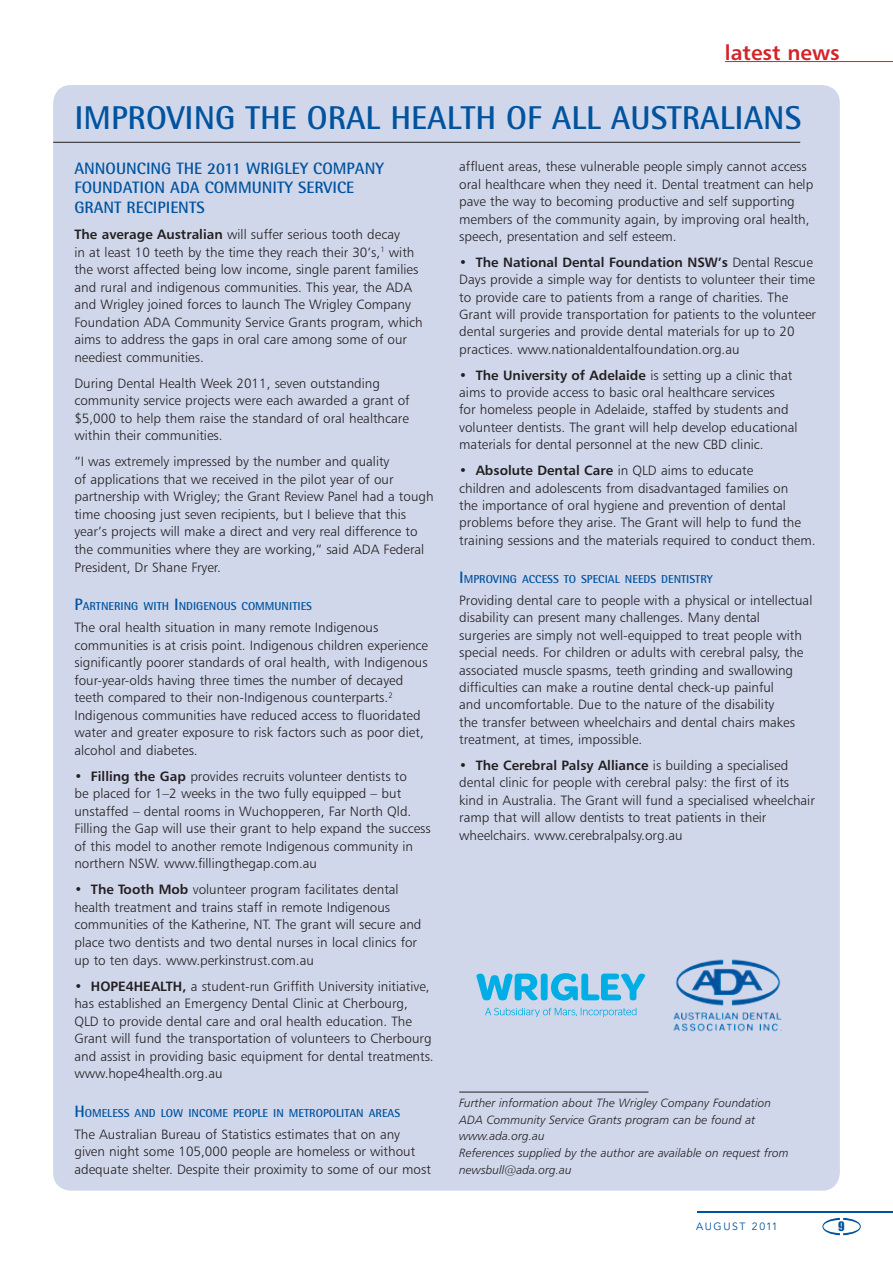
<style>
.page{position:relative;width:893px;height:1263px;background:#fff}
.page>*{position:absolute;margin:0;border:0;box-sizing:border-box;transform-origin:0 0}
.t1{font:700 33px "Rotis Semi Sans";color:#00539e}
.t2{font:21px "Humanist 777 BT Bold B";color:#d22429}
.t3{font:700 16.5px "Rotis Semi Sans";color:#00539e}
.t4{font:13.5px/17.5px "Humanist 777 BT Light B";color:#231f20}
.t5{font:13.5px "Humanist 777 BT Bold B";color:#231f20}
.t6{font:12px/16.6px "Humanist 777 BT Light Italic B";color:#231f20}
.t7{font:12px "Impact";color:#00539e}
.t8{font:700 11.55px "Rotis Semi Sans";color:#00539e}
.t9{font:10.5px "Avenir";letter-spacing:.15em;color:#00539e}
.s1{font-family:"Humanist 777 BT Bold B"}
.s2{font-size:16.5px}
.s3{font-family:"Humanist 777 BT Light B"}
</style>
<div class="page">
<hr style="left:697px;top:1211px;width:196px;height:1px;background:#00539e">
<svg style="left:822px;top:1218px;width:39px;height:17px"></svg>
<div style="left:53px;top:85px;width:787px;height:1106px;background:#d1d7eb;border-radius:18px"></div>
<hr style="left:459px;top:1092px;width:189px;height:1px;background:#231f20">
<hr style="left:53px;top:142px;width:747px;height:1px;background:#231f20">
<hr style="left:725px;top:61px;width:168px;height:1px;background:#d22429">
<img style="left:673px;top:959px;width:109px;height:73px">
<svg style="left:485px;top:1008px;width:151px;height:9px"></svg>
<svg style="left:476px;top:973px;width:169px;height:27px"></svg>
<h2 class="t2" style="left:725px;top:39px;width:116px">latest news</h2>
<h1 class="t1" style="left:74px;top:98px;width:728px">IMPROVIN G THE ORAL HEALTH OF ALL AUSTRALIAN S</h1>
<p class="t3" style="left:74px;top:158px;width:112px">ANNOUNCING THE</p>
<p class="t3" style="left:207px;top:158px;width:49px">2011 WRIGLE</p>
<p class="t3" style="left:300px;top:158px;width:25px">Y COMPA</p>
<p class="t3" style="left:365px;top:158px;width:20px">NY</p>
<p class="t3" style="left:74px;top:178px;width:58px">FOUNDATIO</p>
<p class="t3" style="left:155px;top:178px;width:72px">N ADA COMMU</p>
<p class="t3" style="left:262px;top:178px;width:79px">NITY SERVICE</p>
<p class="t3" style="left:74px;top:197px;width:70px">GRANT RECIPIE</p>
<p class="t3" style="left:178px;top:197px;width:20px">NTS</p>
<p class="t4" style="left:74px;top:225px;width:350px"><span class="s1">The average Australian</span> will suffer serious tooth decay<br>in at least 10 teeth by the time they reach their 30’s,<sup>1</sup> with the worst affected being low income, single parent families and rural and indigenous communities. This year, the ADA and Wrigley joined forces to launch The Wrigley Company Foundation ADA Community Service Grants program, which aims to address the gaps in oral care among some of our neediest communities.</p>
<p class="t4" style="left:74px;top:374px;width:337px">During Dental Health Week 2011, seven outstanding community service projects were each awarded a grant of $5,000 to help them raise the standard of oral healthcare within their communities.</p>
<p class="t4" style="left:74px;top:453px;width:361px">“I was extremely impressed by the number and quality<br>of applications that we received in the pilot year of our partnership with Wrigley; the Grant Review Panel had a tough time choosing just seven recipients, but I believe that this year’s projects will make a direct and very real difference to the communities where they are working,” said ADA Federal President, Dr Shane Fryer.</p>
<p class="t8" style="left:74px;top:599px;width:239px"><span class="s2">P</span>ARTNERING WITH <span class="s2">I</span> NDIGENOUS COMMUNITIES</p>
<p class="t4" style="left:74px;top:618px;width:355px">The oral health situation in many remote Indigenous communities is at crisis point. Indigenous children experience significantly poorer standards of oral health, with Indigenous four-year-olds having three times the number of decayed teeth compared to their non-Indigenous counterparts. <sup>2<br></sup>Indigenous communities have reduced access to fluoridated water and greater exposure to risk factors such as poor diet, alcohol and diabetes.</p>
<p class="t4" style="left:74px;top:767px;width:358px"><span class="s1">• Filling the Gap</span> provides recruits volunteer dentists to<br>be placed for 1–2 weeks in the two fully equipped – but unstaffed – dental rooms in Wuchopperen, Far North Qld.<br>Filling the Gap will use their grant to help expand the success of this model to another remote Indigenous community in northern NSW. www.fillingthegap.com.au</p>
<p class="t4" style="left:74px;top:881px;width:349px"><span class="s1">• The Tooth Mob</span> volunteer program facilitates dental health treatment and trains staff in remote Indigenous communities of the Katherine, NT. The grant will secure and place two dentists and two dental nurses in local clinics for up to ten days. www. perkinstrust. com. au</p>
<p class="t4" style="left:74px;top:977px;width:359px"><span class="s1">• HOPE4HEALTH,</span> a student-run Griffith University initiative, has established an Emergency Dental Clinic at Cherbourg, QLD to provide dental care and oral health education. The Grant will fund the transportation of volunteers to Cherbourg and assist in providing basic equipment for dental treatments. www. hope4health.org.au</p>
<p class="t8" style="left:74px;top:1106px;width:327px"><span class="s2">H</span> OMELESS AND LOW INCOME PEOPLE IN METROPOLITAN AREAS</p>
<p class="t4" style="left:74px;top:1125px;width:358px">The Australian Bureau of Statistics estimates that on any given night some 105,000 people are homeless or without adequate shelter. Despite their proximity to some of our most</p>
<p class="t4" style="left:459px;top:158px;width:356px">affluent areas, these vulnerable people simply cannot access oral healthcare when they need it. Dental treatment can help pave the way to becoming productive and self supporting members of the community again, by improving oral health, speech, presentation and self esteem.</p>
<p class="t5" style="left:459px;top:254px;width:355px">• The National Dental Foundation NSW’s <span class="s3">Dental Rescue</span></p>
<p class="t4" style="left:459px;top:271px;width:358px">Days provide a simple way for dentists to volunteer their time to provide care to patients from a range of charities. The Grant will provide transportation for patients to the volunteer dental surgeries and provide dental materials for up to 20 practices. www. nationaldentalfoundation.org.au</p>
<p class="t5" style="left:459px;top:366px;width:335px">• The University of Adelaide <span class="s3">is setting up a clinic that</span></p>
<p class="t4" style="left:459px;top:383px;width:340px">aims to provide access to basic oral healthcare services<br>for homeless people in Adelaide, staffed by students and volunteer dentists. The grant will help develop educational materials for dental personnel at the new CBD clinic.</p>
<p class="t5" style="left:459px;top:462px;width:296px">• Absolute Dental Care <span class="s3">in QLD aims to educate</span></p>
<p class="t4" style="left:459px;top:479px;width:355px">children and adolescents from disadvantaged families on<br>the importance of oral hygiene and prevention of dental problems before they arise. The Grant will help to fund the training sessions and the materials required to conduct them.</p>
<p class="t8" style="left:459px;top:572px;width:255px"><span class="s2">I</span> MPROVING ACCESS TO SPECIAL NEEDS DENTISTRY</p>
<p class="t4" style="left:459px;top:591px;width:355px">Providing dental care to people with a physical or intellectual disability can present many challenges. Many dental surgeries are simply not well-equipped to treat people with special needs. For children or adults with cerebral palsy, the associated muscle spasms, teeth grinding and swallowing difficulties can make a routine dental check-up painful<br>and uncomfortable. Due to the nature of the disability<br>the transfer between wheelchairs and dental chairs makes treatment, at times, impossible.</p>
<p class="t5" style="left:459px;top:757px;width:331px">• The Cerebral Palsy Alliance <span class="s3">is building a specialised</span></p>
<p class="t4" style="left:459px;top:774px;width:357px">dental clinic for people with cerebral palsy: the first of its kind in Australia. The Grant will fund a specialised wheelchair ramp that will allow dentists to treat patients in their wheelchairs. www. cerebralpalsy. org.au</p>
<p class="t6" style="left:459px;top:1094px;width:331px">Further information about The Wrigley Company Foundation ADA Community Service Grants program can be found at www.ada.org.au<br>References supplied by the author are available on request from newsbull@ada.org.au</p>
<p class="t9" style="left:696px;top:1220px;width:83px">AUGUST 2011</p>
<p class="t7" style="left:838px;top:1217px;width:8px">9</p>
</div>
